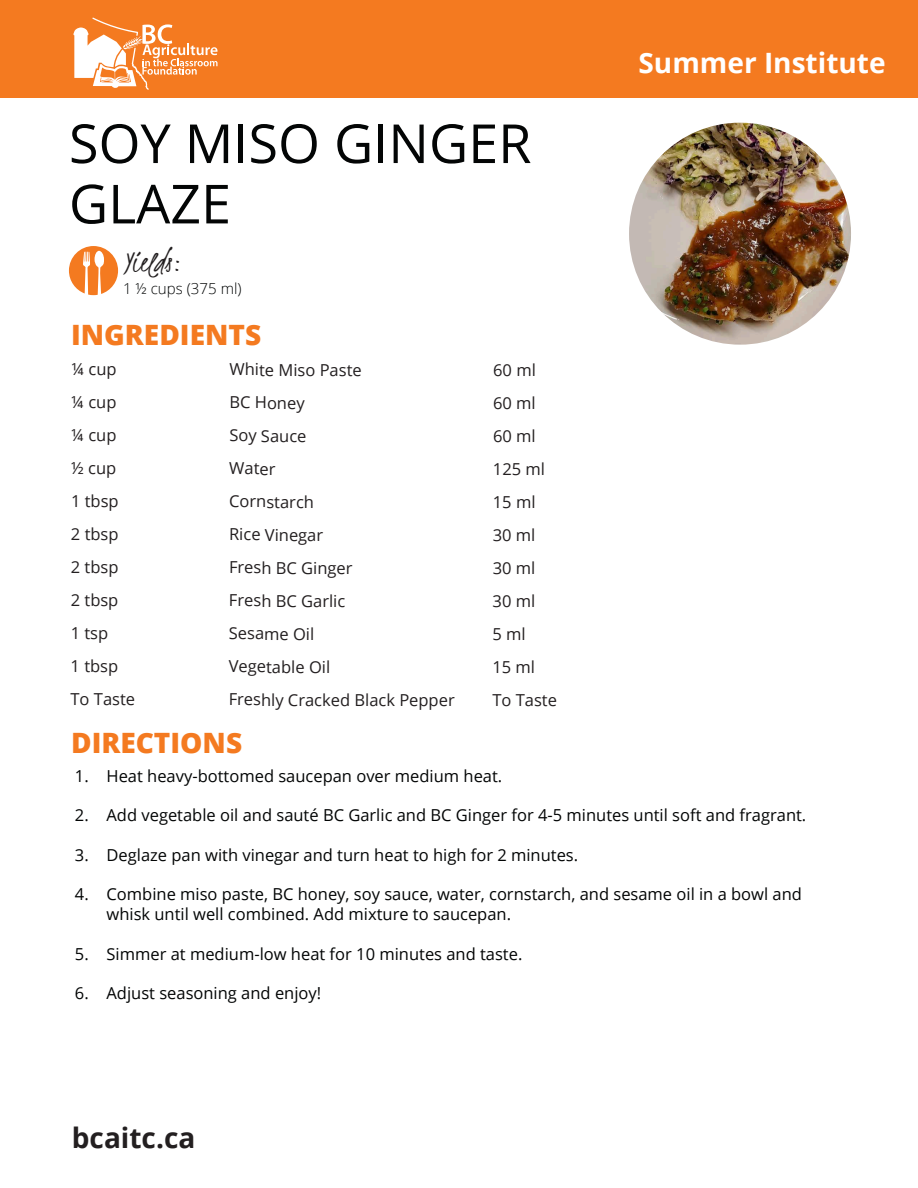
<style>
.page{position:relative;width:918px;height:1188px;background:#fff}
.page>*{position:absolute;margin:0;border:0;box-sizing:border-box;transform-origin:0 0}
.t1{font:53.85px/60.3px "Open Sans";color:#030505}
.t2{font:32.4px "Kristi";color:#231f20}
.t3{font:800 28.05px "Open Sans";color:#f47a20}
.t4{font:700 28.05px "Open Sans";color:#fff}
.t5{font:700 28.05px "Open Sans";color:#231f20}
.t6{font:16.5px/19.8px "Open Sans";color:#030505}
.t7{font:16.5px "Open Sans";letter-spacing:-.005em;color:#231f20}
.t8{font:300 15.15px "Open Sans";color:#030505}
</style>
<div class="page">
<img style="left:629px;top:123px;width:222px;height:222px;border-radius:111px">
<svg style="left:69px;top:246px;width:49px;height:49px"></svg>
<div style="left:0;top:0;width:918px;height:98px;background:#f47a20"></div>
<svg style="left:73px;top:18px;width:145px;height:72px"></svg>
<h1 class="t1" style="left:69px;top:112px;width:464px">SOY MISO GINGER<br>GLAZE</h1>
<h2 class="t2" style="left:123px;top:241px;width:60px">Yields:</h2>
<p class="t8" style="left:123px;top:278px;width:120px">1 ½ cups (375 ml)</p>
<h3 class="t3" style="left:71px;top:313px;width:192px">INGREDIENTS</h3>
<p class="t7" style="left:71px;top:358px;width:47px">¼ cup</p>
<p class="t7" style="left:230px;top:358px;width:134px">White Miso Paste</p>
<p class="t7" style="left:493px;top:359px;width:44px">60 ml</p>
<p class="t7" style="left:71px;top:391px;width:47px">¼ cup</p>
<p class="t7" style="left:229px;top:391px;width:77px">BC Honey</p>
<p class="t7" style="left:493px;top:392px;width:44px">60 ml</p>
<p class="t7" style="left:71px;top:424px;width:47px">¼ cup</p>
<p class="t7" style="left:229px;top:424px;width:79px">Soy Sauce</p>
<p class="t7" style="left:493px;top:425px;width:44px">60 ml</p>
<p class="t7" style="left:71px;top:457px;width:47px">½ cup</p>
<p class="t7" style="left:229px;top:457px;width:48px">Water</p>
<p class="t7" style="left:493px;top:458px;width:54px">125 ml</p>
<p class="t7" style="left:71px;top:490px;width:49px">1 tbsp</p>
<p class="t7" style="left:229px;top:490px;width:86px">Cornstarch</p>
<p class="t7" style="left:493px;top:491px;width:44px">15 ml</p>
<p class="t7" style="left:71px;top:523px;width:49px">2 tbsp</p>
<p class="t7" style="left:229px;top:523px;width:96px">Rice Vinegar</p>
<p class="t7" style="left:493px;top:524px;width:44px">30 ml</p>
<p class="t7" style="left:71px;top:556px;width:49px">2 tbsp</p>
<p class="t7" style="left:229px;top:556px;width:125px">Fresh BC Ginger</p>
<p class="t7" style="left:493px;top:557px;width:44px">30 ml</p>
<p class="t7" style="left:71px;top:589px;width:49px">2 tbsp</p>
<p class="t7" style="left:229px;top:589px;width:118px">Fresh BC Garlic</p>
<p class="t7" style="left:493px;top:590px;width:44px">30 ml</p>
<p class="t7" style="left:71px;top:622px;width:39px">1 tsp</p>
<p class="t7" style="left:229px;top:622px;width:87px">Sesame Oil</p>
<p class="t7" style="left:493px;top:623px;width:35px">5 ml</p>
<p class="t7" style="left:71px;top:655px;width:49px">1 tbsp</p>
<p class="t7" style="left:229px;top:655px;width:103px">Vegetable Oil</p>
<p class="t7" style="left:492px;top:656px;width:44px">15 ml</p>
<p class="t7" style="left:71px;top:688px;width:66px">To Taste</p>
<p class="t7" style="left:229px;top:688px;width:228px">Freshly Cracked Black Pepper</p>
<p class="t7" style="left:492px;top:689px;width:66px">To Taste</p>
<h3 class="t4" style="left:639px;top:43px;width:249px">Summer Institute</h3>
<h3 class="t3" style="left:71px;top:722px;width:173px">DIRECTIONS</h3>
<p class="t6" style="left:75px;top:765px;width:15px">1.</p>
<p class="t6" style="left:75px;top:805px;width:15px">2.</p>
<p class="t6" style="left:75px;top:845px;width:15px">3.</p>
<p class="t6" style="left:75px;top:884px;width:15px">4.</p>
<p class="t6" style="left:107px;top:765px;width:397px">Heat heavy-bottomed saucepan over medium heat.</p>
<p class="t6" style="left:107px;top:805px;width:701px">Add vegetable oil and sauté BC Garlic and BC Ginger for 4-5 minutes until soft and fragrant.</p>
<p class="t6" style="left:107px;top:845px;width:473px">Deglaze pan with vinegar and turn heat to high for 2 minutes.</p>
<p class="t6" style="left:107px;top:884px;width:697px">Combine miso paste, BC honey, soy sauce, water, cornstarch, and sesame oil in a bowl and whisk until well combined. Add mixture to saucepan.</p>
<p class="t6" style="left:107px;top:944px;width:417px">Simmer at medium-low heat for 10 minutes and taste.</p>
<p class="t6" style="left:107px;top:983px;width:216px">Adjust seasoning and enjoy!</p>
<p class="t6" style="left:75px;top:944px;width:15px">5.</p>
<p class="t6" style="left:75px;top:983px;width:15px">6.</p>
<h3 class="t5" style="left:72px;top:1118px;width:125px">bcaitc.ca</h3>
</div>
